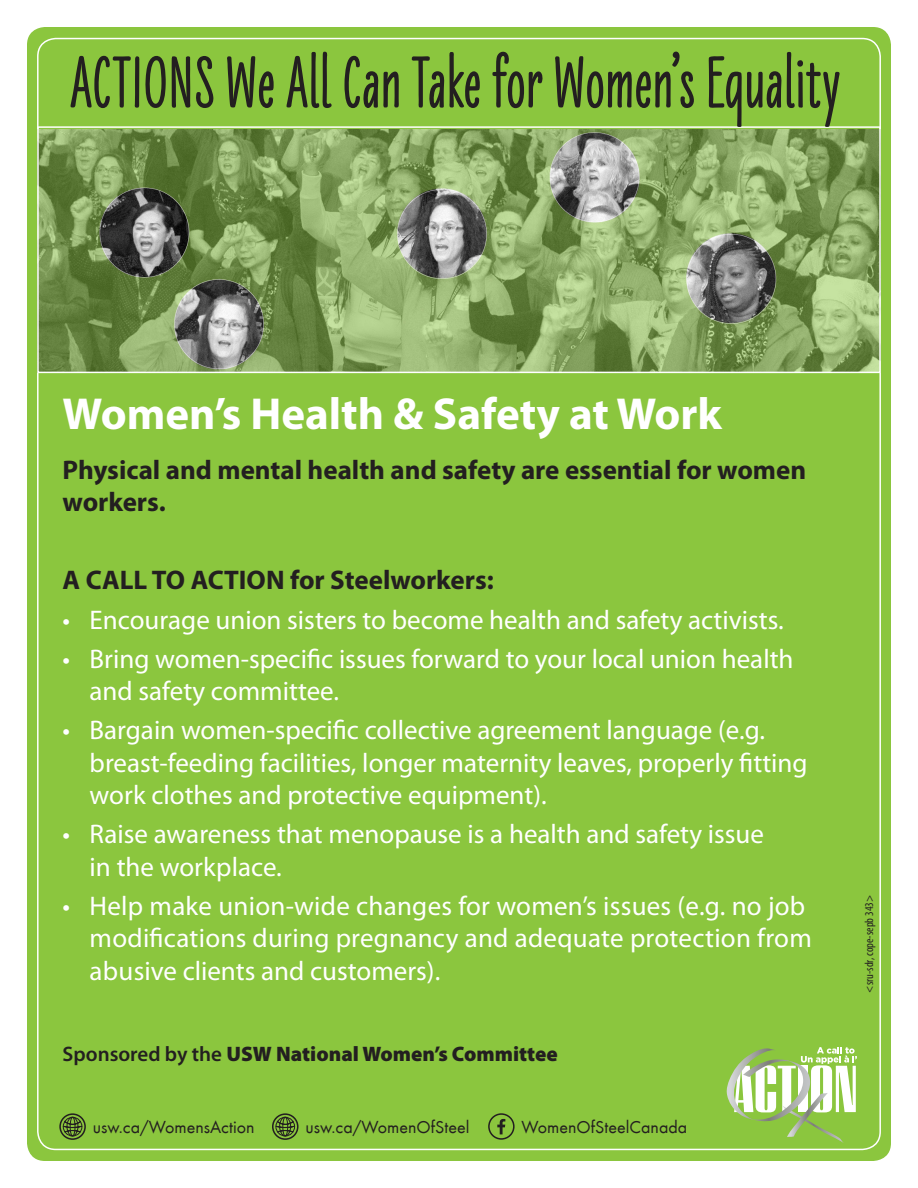
<style>
.page{position:relative;width:918px;height:1188px;background:#fff}
.page>*{position:absolute;margin:0;border:0;box-sizing:border-box;transform-origin:0 0}
.t1{font:900 75px "Liebe Erika";letter-spacing:.01em;color:#231f20}
.t2{font:900 66.3px "Peristyle";color:#fff}
.t3{font:700 45px "Myriad Pro";color:#fff}
.t4{font:27px/32.4px "Myriad Pro";color:#fff}
.t5{font:700 27px/32.4px "Myriad Pro";color:#231f20}
.t6{font:900 21px "Myriad Pro";color:#231f20}
.t7{font:18px "Futura T";color:#231f20}
.t8{font:condensed 12px "Myriad Pro";color:#231f20}
.s1{font-weight:600}
</style>
<div class="page">
<div style="left:27px;top:27px;width:864px;height:1134px;background:#8bc63e;border-radius:18px"></div>
<img style="left:40px;top:129px;width:838px;height:241px">
<div style="left:37px;top:126px;width:844px;height:247px;border:2px solid #fff"></div>
<svg style="left:726px;top:1047px;width:131px;height:96px"></svg>
<div style="left:488px;top:1113px;width:27px;height:27px;border:2px solid #231f20;border-radius:50%"></div>
<svg style="left:497px;top:1119px;width:8px;height:15px"></svg>
<div style="left:59px;top:1113px;width:27px;height:27px;border:2px solid #231f20;border-radius:50%"></div>
<div style="left:63px;top:1117px;width:19px;height:19px;border:1px solid #231f20;border-radius:50%"></div>
<div style="left:67px;top:1117px;width:11px;height:19px;border:1px solid #231f20;border-radius:50%"></div>
<svg style="left:63px;top:1119px;width:20px;height:15px"></svg>
<div style="left:272px;top:1113px;width:27px;height:27px;border:2px solid #231f20;border-radius:50%"></div>
<div style="left:276px;top:1117px;width:19px;height:19px;border:1px solid #231f20;border-radius:50%"></div>
<div style="left:279px;top:1117px;width:12px;height:19px;border:1px solid #231f20;border-radius:50%"></div>
<svg style="left:276px;top:1119px;width:20px;height:15px"></svg>
<h1 class="t1" style="left:70px;top:41px;width:771px">ACTIONS We All Can Take for Women’s Equality</h1>
<p class="t3" style="left:63px;top:384px;width:661px">Women’s Health &amp; Safety at Work</p>
<p class="t5" style="left:63px;top:452px;width:745px">Physical and mental health and safety are essential for women workers.</p>
<p class="t5" style="left:63px;top:563px;width:433px">A CALL TO ACTION for Steelworkers:</p>
<p class="t4" style="left:63px;top:603px;width:723px">• Encourage union sisters to become health and safety activists.</p>
<p class="t4" style="left:90px;top:642px;width:705px;text-indent:-27px">• Bring women-specific issues forward to your local union health and safety committee.</p>
<p class="t4" style="left:90px;top:714px;width:720px;text-indent:-27px">• Bargain women-specific collective agreement language (e.g. breast-feeding facilities, longer maternity leaves, properly fitting work clothes and protective equipment).</p>
<p class="t4" style="left:90px;top:817px;width:676px;text-indent:-27px">• Raise awareness that menopause is a health and safety issue in the workplace.</p>
<p class="t4" style="left:90px;top:889px;width:724px;text-indent:-27px">• Help make union-wide changes for women’s issues (e.g. no job modifications during pregnancy and adequate protection from abusive clients and customers).</p>
<p class="t8" style="left:862px;top:993px;width:99px;rotate:-90deg">&lt;sru-sdr, cope-sepb 343&gt;</p>
<p class="t6" style="left:63px;top:1040px;width:497px"><span class="s1">Sponsored by the</span> USW National Women’s Committee</p>
<p class="t7" style="left:93px;top:1117px;width:163px">usw.ca/WomensAction</p>
<p class="t7" style="left:305px;top:1117px;width:166px">usw.ca/WomenOfSteel</p>
<p class="t7" style="left:522px;top:1117px;width:167px">WomenOfSteelCanada</p>
<h2 class="t2" style="left:734px;top:1049px;width:126px">ACTION</h2>
</div>
